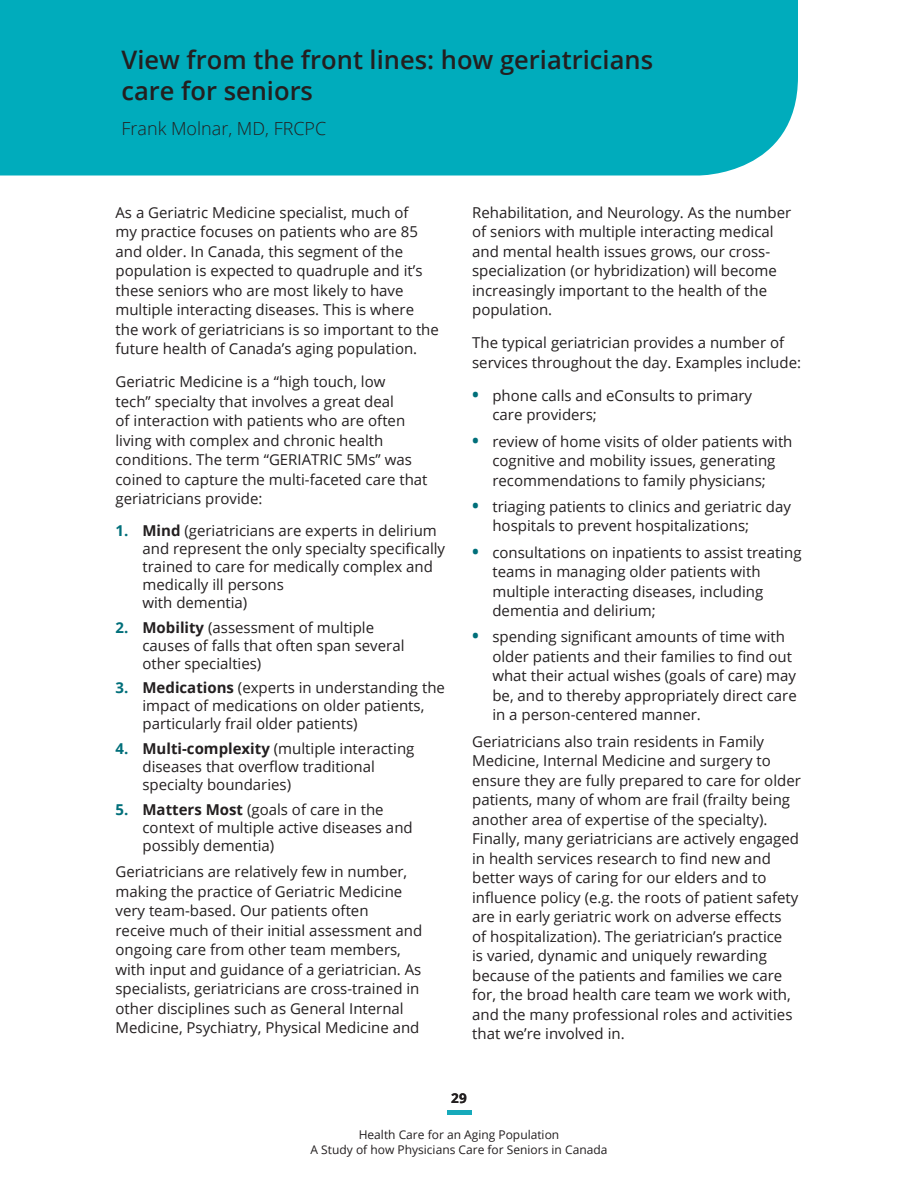
<style>
.page{position:relative;width:918px;height:1188px;background:#fff}
.page>*{position:absolute;margin:0;border:0;box-sizing:border-box;transform-origin:0 0}
.H2_-_Span{font:600 25.5px/30.6px "Open Sans";color:#231f20}
.H3_-_Span{font:300 18px "Open Sans";color:#231f20}
.Body{font:15px/19.5px "Open Sans";color:#231f20}
.t1{font:700 13.5px "Open Sans";color:#231f20}
.t2{font:12px/15px "Open Sans";color:#231f20;text-align:center}
.s1{font-weight:700;color:#006f7a}
.s2{font-weight:700}
.s3{font-weight:700;font-size:18px;color:#006f7a}
</style>
<div class="page">
<div style="left:447px;top:1110px;width:24px;height:5px;background:#16aabb"></div>
<div style="left:0;top:0;width:798px;height:176px;background:#00acbc"></div>
<p class="H2_-_Span" style="left:122px;top:44px;width:533px">View from the front lines: how geriatricians care for seniors</p>
<p class="H3_-_Span" style="left:122px;top:116px;width:206px">Frank Molnar, MD, FRCPC</p>
<p class="Body" style="left:116px;top:202px;width:325px">As a Geriatric Medicine specialist, much of<br>my practice focuses on patients who are 85 and older. In Canada, this segment of the population is expected to quadruple and it’s these seniors who are most likely to have multiple interacting diseases. This is where the work of geriatricians is so important to the future health of Canada’s aging population.</p>
<p class="Body" style="left:116px;top:372px;width:314px">Geriatric Medicine is a “high touch, low<br>tech” specialty that involves a great deal<br>of interaction with patients who are often living with complex and chronic health conditions. The term “GERIATRIC 5Ms” was coined to capture the multi-faceted care that geriatricians provide:</p>
<p class="Body" style="left:142px;top:521px;width:304px;line-height:18px;text-indent:-27px"><span class="s1">1.</span> <span class="s2">Mind</span> (geriatricians are experts in delirium and represent the only specialty specifically trained to care for medically complex and medically ill persons<br>with dementia)</p>
<p class="Body" style="left:142px;top:618px;width:263px;line-height:18px;text-indent:-27px"><span class="s1">2.</span> <span class="s2">Mobility</span> (assessment of multiple causes of falls that often span several other specialties)</p>
<p class="Body" style="left:142px;top:678px;width:304px;line-height:18px;text-indent:-27px"><span class="s1">3.</span> <span class="s2">Medications</span> (experts in understanding the impact of medications on older patients, particularly frail older patients)</p>
<p class="Body" style="left:142px;top:739px;width:273px;line-height:18px;text-indent:-27px"><span class="s1">4.</span> <span class="s2">Multi-complexity</span> (multiple interacting diseases that overflow traditional specialty boundaries)</p>
<p class="Body" style="left:142px;top:800px;width:272px;line-height:18px;text-indent:-27px"><span class="s1">5.</span> <span class="s2">Matters Most</span> (goals of care in the context of multiple active diseases and possibly dementia)</p>
<p class="Body" style="left:116px;top:861px;width:308px">Geriatricians are relatively few in number, making the practice of Geriatric Medicine very team-based. Our patients often<br>receive much of their initial assessment and ongoing care from other team members, with input and guidance of a geriatrician. As specialists, geriatricians are cross-trained in other disciplines such as General Internal Medicine, Psychiatry, Physical Medicine and</p>
<p class="Body" style="left:472px;top:202px;width:321px">Rehabilitation, and Neurology. As the number of seniors with multiple interacting medical and mental health issues grows, our cross&shy;specialization (or hybridization) will become increasingly important to the health of the population.</p>
<p class="Body" style="left:472px;top:333px;width:330px">The typical geriatrician provides a number of services throughout the day. Examples include:</p>
<p class="Body" style="left:492px;top:385px;width:261px;text-indent:-20px"><span class="s3">•</span> phone calls and eConsults to primary care providers;</p>
<p class="Body" style="left:472px;top:431px;width:322px;text-align:center"><span class="s3">•</span> review of home visits of older patients with cognitive and mobility issues, generating recommendations to family physicians;</p>
<p class="Body" style="left:492px;top:496px;width:300px;text-indent:-20px"><span class="s3">•</span> triaging patients to clinics and geriatric day hospitals to prevent hospitalizations;</p>
<p class="Body" style="left:492px;top:542px;width:311px;text-indent:-20px"><span class="s3">•</span> consultations on inpatients to assist treating teams in managing older patients with multiple interacting diseases, including dementia and delirium;</p>
<p class="Body" style="left:492px;top:627px;width:306px;text-indent:-20px"><span class="s3">•</span> spending significant amounts of time with older patients and their families to find out what their actual wishes (goals of care) may be, and to thereby appropriately direct care in a person-centered manner.</p>
<p class="Body" style="left:472px;top:731px;width:330px">Geriatricians also train residents in Family Medicine, Internal Medicine and surgery to ensure they are fully prepared to care for older patients, many of whom are frail (frailty being another area of expertise of the specialty).<br>Finally, many geriatricians are actively engaged in health services research to find new and better ways of caring for our elders and to influence policy (e.g. the roots of patient safety are in early geriatric work on adverse effects<br>of hospitalization). The geriatrician’s practice<br>is varied, dynamic and uniquely rewarding because of the patients and families we care for, the broad health care team we work with, and the many professional roles and activities that we’re involved in.</p>
<p class="t1" style="left:451px;top:1088px;width:17px">29</p>
<p class="t2" style="left:311px;top:1127px;width:298px">Health Care for an Aging Population<br>A Study of how Physicians Care for Seniors in Canada</p>
</div>
